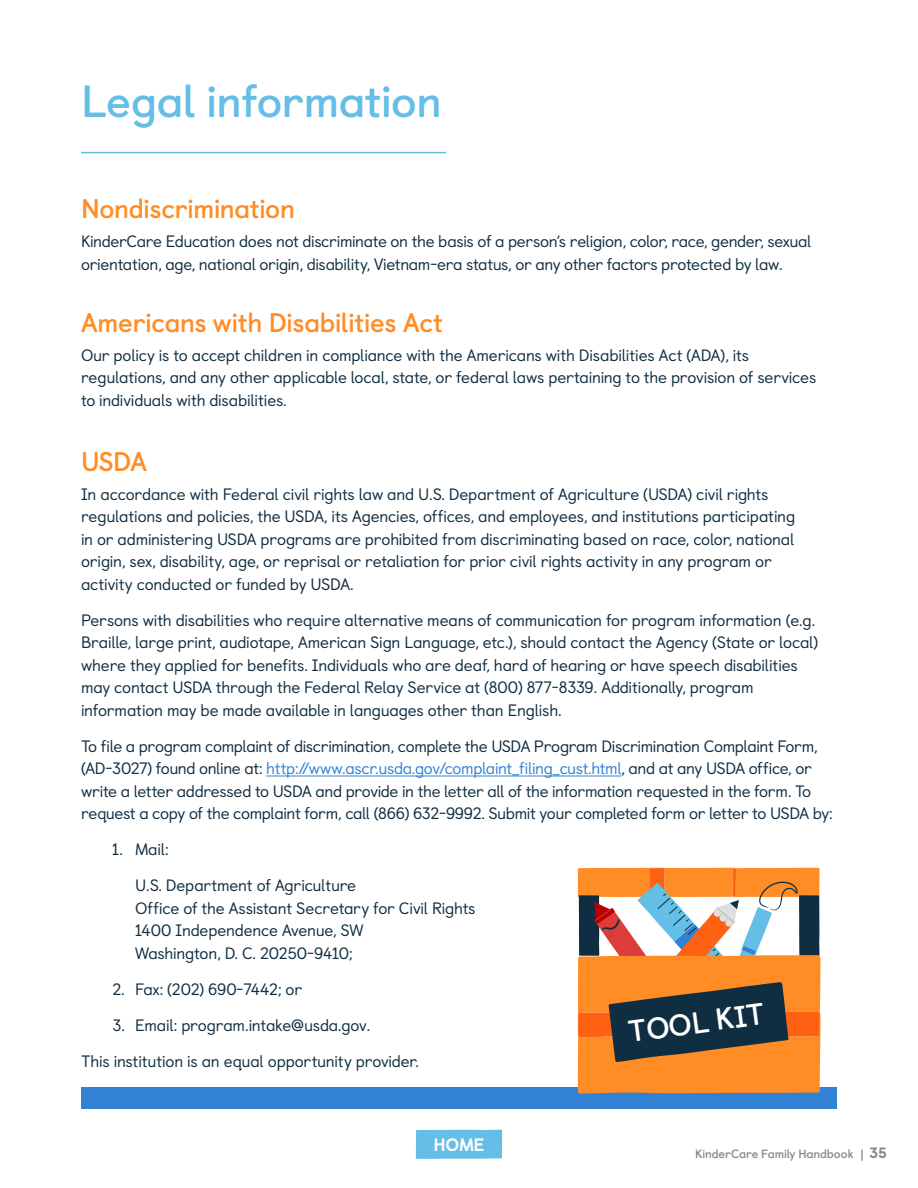
<style>
.page{position:relative;width:918px;height:1188px;background:#fff}
.page>*{position:absolute;margin:0;border:0;box-sizing:border-box;transform-origin:0 0}
.t1{font:700 45px "Castledown";letter-spacing:-.01em;color:#64bee6}
.t2{font:700 30.3px "Castledown";color:#fff}
.t3{font:700 27px "Castledown";letter-spacing:-.01em;color:#ff8c24}
.t4{font:800 18px "Castledown";color:#fff}
.t5{font:16.5px/22.5px "Castledown";letter-spacing:-.015em;color:#102e41}
.t6{font:700 12px "Castledown";letter-spacing:-.01em;color:#868787}
.s1{color:#3282d4}
.s2{font-weight:800;font-size:15px}
</style>
<div class="page">
<hr style="left:266px;top:776px;width:355px;height:1px;background:#3282d4">
<hr style="left:81px;top:152px;width:365px;height:1px;background:#64bee6">
<div style="left:81px;top:1088px;width:756px;height:21px;background:#3282d4"></div>
<svg style="left:578px;top:868px;width:242px;height:226px;background:#bd8250"></svg>
<div style="left:416px;top:1130px;width:86px;height:29px;background:#64bee6"></div>
<h1 class="t1" style="left:81px;top:66px;width:362px">Legal information</h1>
<h3 class="t3" style="left:81px;top:187px;width:216px">Nondiscrimination</h3>
<p class="t5" style="left:81px;top:229px;width:732px">KinderCare Education does not discriminate on the basis of a person’s religion, color, race, gender, sexual orientation, age, national origin, disability, Vietnam-era status, or any other factors protected by law.</p>
<h3 class="t3" style="left:81px;top:301px;width:363px">Americans with Disabilities Act</h3>
<p class="t5" style="left:81px;top:342px;width:737px">Our policy is to accept children in compliance with the Americans with Disabilities Act (ADA), its regulations, and any other applicable local, state, or federal laws pertaining to the provision of services to individuals with disabilities.</p>
<h3 class="t3" style="left:81px;top:440px;width:67px">USDA</h3>
<p class="t5" style="left:81px;top:481px;width:716px">In accordance with Federal civil rights law and U.S. Department of Agriculture (USDA) civil rights regulations and policies, the USDA, its Agencies, offices, and employees, and institutions participating in or administering USDA programs are prohibited from discriminating based on race, color, national origin, sex, disability, age, or reprisal or retaliation for prior civil rights activity in any program or activity conducted or funded by USDA.</p>
<p class="t5" style="left:81px;top:607px;width:739px">Persons with disabilities who require alternative means of communication for program information (e.g.<br>Braille, large print, audiotape, American Sign Language, etc.), should contact the Agency (State or local) where they applied for benefits. Individuals who are deaf, hard of hearing or have speech disabilities may contact USDA through the Federal Relay Service at (800) 877-8339. Additionally, program information may be made available in languages other than English.</p>
<p class="t5" style="left:81px;top:733px;width:753px">To file a program complaint of discrimination, complete the USDA Program Discrimination Complaint Form, (AD-3027) found online at: <span class="s1">http://www.ascr.usda.gov/complaint_filing_cust.html</span>, and at any USDA office, or write a letter addressed to USDA and provide in the letter all of the information requested in the form. To request a copy of the complaint form, call (866) 632-9992. Submit your completed form or letter to USDA by:</p>
<p class="t5" style="left:135px;top:830px;width:223px;line-height:36px;text-indent:-23px">1. Mail:<br>U.S. Department of Agriculture</p>
<p class="t5" style="left:135px;top:895px;width:342px">Office of the Assistant Secretary for Civil Rights<br>1400 Independence Avenue, SW<br>Washington, D. C. 20250-9410;</p>
<p class="t5" style="left:112px;top:977px;width:191px">2. Fax: (202) 690-7442; or</p>
<p class="t5" style="left:81px;top:1006px;width:338px;line-height:36px;text-indent:31px">3. Email: program.intake@usda.gov.<br>This institution is an equal opportunity provider.</p>
<h2 class="t2" style="left:626px;top:1007px;width:139px;rotate:-7deg">TOOL KIT</h2>
<p class="t4" style="left:433px;top:1130px;width:53px">HOME</p>
<p class="t6" style="left:695px;top:1144px;width:193px">KinderCare Family Handbook | <span class="s2">35</span></p>
</div>
